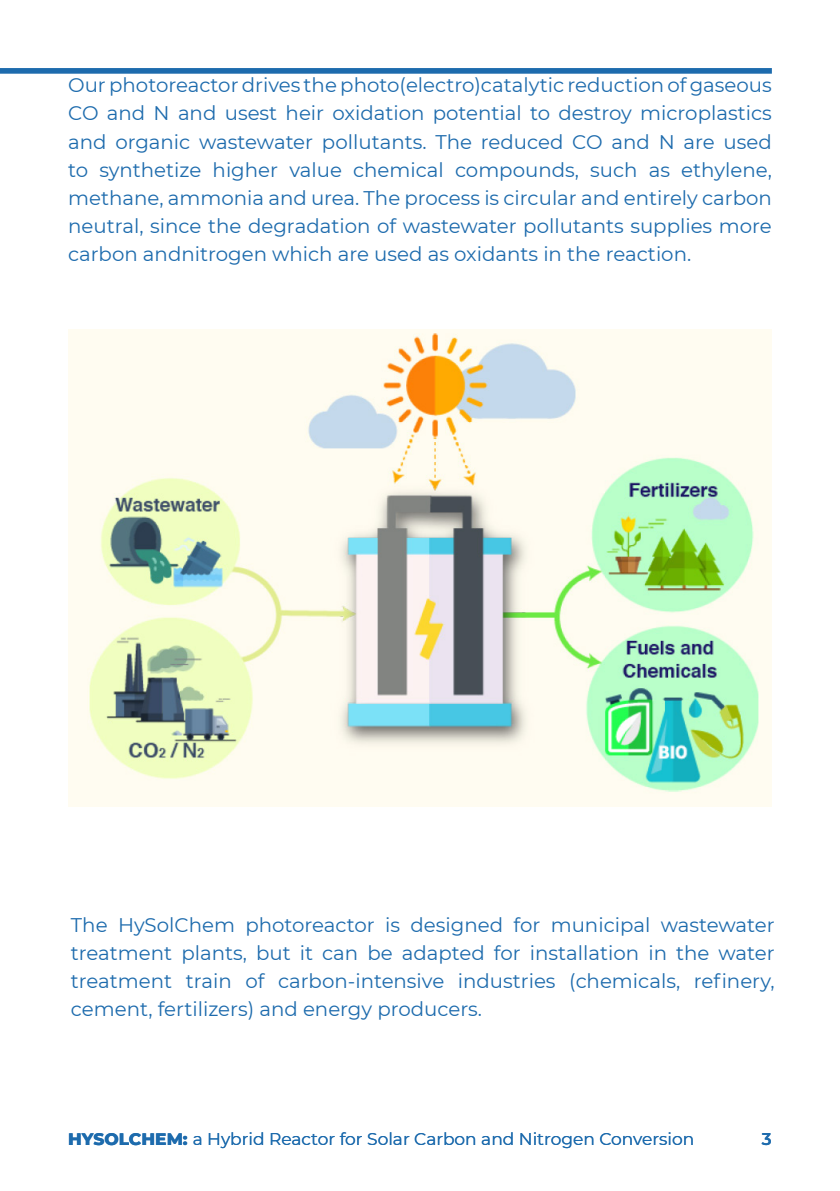
<style>
.page{position:relative;width:840px;height:1191px;background:#fff}
.page>*{position:absolute;margin:0;border:0;box-sizing:border-box;transform-origin:0 0}
.Page_Body_Text_-_Whi{font:19.8px/28.2px "Montserrat";color:#1d6bad;text-align:justify}
.Top_Right_Address{font:17px "Montserrat";color:#1d6bad}
.Page_Number_-_Align{font:600 17px "Montserrat";color:#1d6bad}
.s1{font-weight:800}
</style>
<div class="page">
<div style="left:0;top:68px;width:771px;height:6px;background:#1d6bad"></div>
<img style="left:68px;top:329px;width:703px;height:478px">
<p class="Page_Body_Text_-_Whi" style="left:68px;top:70px;width:705px">Our photoreactor drives the photo(electro)catalytic reduction of gaseous CO and N and usest heir oxidation potential to destroy microplastics and organic wastewater pollutants. The reduced CO and N are used to synthetize higher value chemical compounds, such as ethylene, methane, ammonia and urea. The process is circular and entirely carbon neutral, since the degradation of wastewater pollutants supplies more carbon andnitrogen which are used as oxidants in the reaction.</p>
<p class="Page_Body_Text_-_Whi" style="left:71px;top:910px;width:705px">The HySolChem photoreactor is designed for municipal wastewater treatment plants, but it can be adapted for installation in the water treatment train of carbon-intensive industries (chemicals, refinery, cement, fertilizers) and energy producers.</p>
<p class="Top_Right_Address" style="left:68px;top:1127px;width:627px"><span class="s1">HYSOLCHEM:</span> a Hybrid Reactor for Solar Carbon and Nitrogen Conversion</p>
<p class="Page_Number_-_Align" style="left:761px;top:1127px;width:11px">3</p>
</div>
